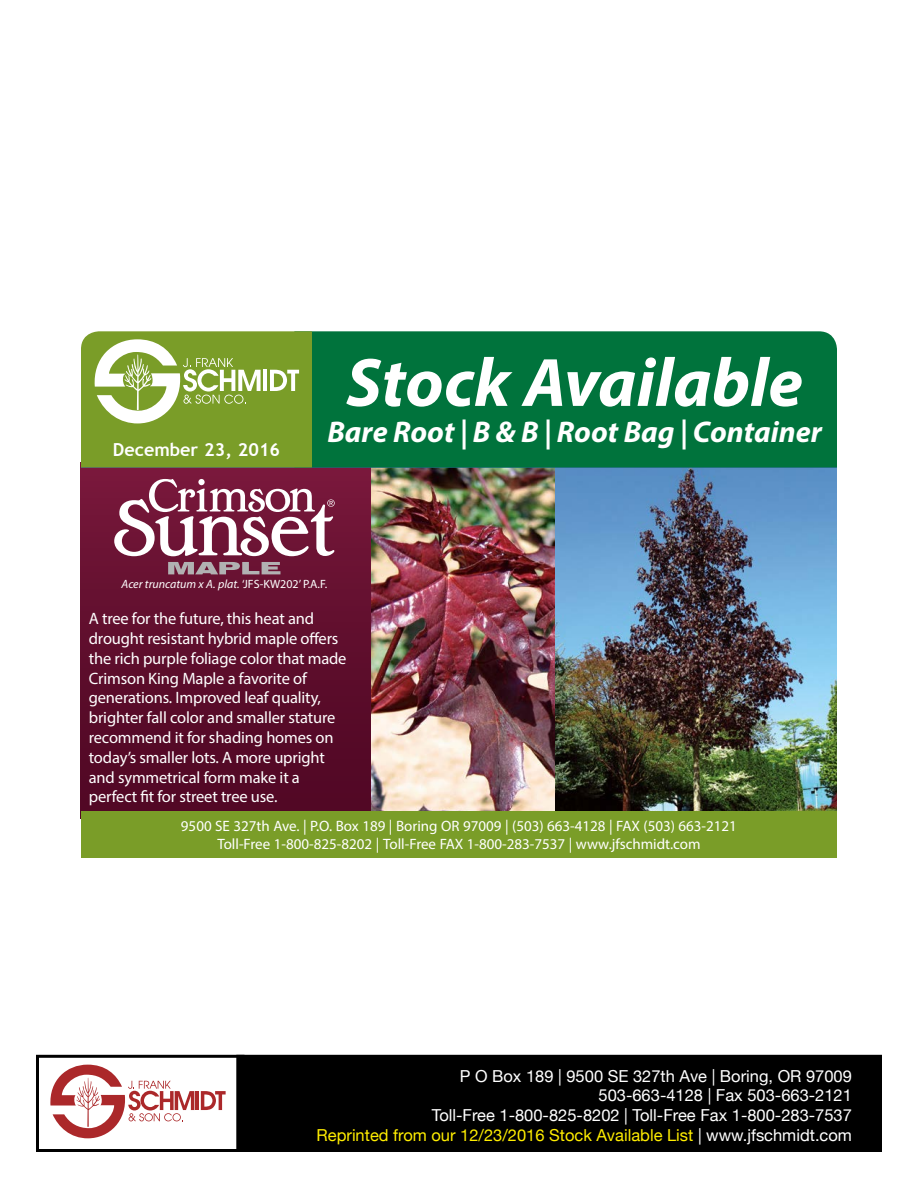
<style>
.page{position:relative;width:918px;height:1188px;background:#fff}
.page>*{position:absolute;margin:0;border:0;box-sizing:border-box;transform-origin:0 0}
.t1{font:italic 700 69px "Myriad Pro";color:#fff}
.t2{font:italic 700 30px "Myriad Pro";color:#fff}
.t3{font:700 18px "Trebuchet MS";color:#fff}
.t4{font:16.5px/19.8px "Myriad Pro";letter-spacing:-.01em;color:#fff}
.t5{font:16.5px/19.8px "Helvetica Neue";color:#fff;text-align:right}
.t6{font:15px/18px "Myriad Pro";color:#fff;text-align:center}
.t7{font:italic 12px "Myriad Pro";color:#fff}
.s1{font-style:normal}
.s2{color:#ffee01}
</style>
<div class="page">
<svg style="left:50px;top:1065px;width:144px;height:73px"></svg>
<hr style="left:196px;top:1091px;width:3px;height:19px;background:#ab282a">
<svg style="left:201px;top:1091px;width:25px;height:19px"></svg>
<div style="left:36px;top:1055px;width:208px;height:97px;border:3px solid #000"></div>
<div style="left:238px;top:1056px;width:642px;height:94px;background:#000"></div>
<div style="left:236px;top:1055px;width:646px;height:97px;border:3px solid #000"></div>
<div style="left:81px;top:463px;width:298px;height:356px;background:linear-gradient(to bottom,#77183b,#4c0622)"></div>
<svg style="left:168px;top:562px;width:112px;height:12px"></svg>
<svg style="left:114px;top:479px;width:221px;height:77px"></svg>
<img style="left:371px;top:468px;width:466px;height:343px">
<hr style="left:81px;top:466px;width:756px;height:2px;background:#2e67a8">
<div style="left:312px;top:331px;width:525px;height:136px;background:#00733c"></div>
<svg style="left:81px;top:331px;width:231px;height:136px;background:#90ad4d"></svg>
<div style="left:81px;top:811px;width:756px;height:47px;background:#7a9d28"></div>
<p class="t3" style="left:113px;top:438px;width:169px">December 23, 2016</p>
<h1 class="t1" style="left:346px;top:338px;width:458px">Stock Available</h1>
<h2 class="t2" style="left:327px;top:412px;width:496px">Bare Root | B &amp; B | Root Bag | Container</h2>
<p class="t7" style="left:122px;top:577px;width:207px">Acer truncatum x A. plat. <span class="s1">‘JFS-KW202’ P.A.F.</span></p>
<p class="t4" style="left:89px;top:609px;width:259px">A tree for the future, this heat and drought resistant hybrid maple offers the rich purple foliage color that made Crimson King Maple a favorite of generations. Improved leaf quality, brighter fall color and smaller stature recommend it for shading homes on today’s smaller lots. A more upright and symmetrical form make it a perfect fit for street tree use.</p>
<p class="t6" style="left:181px;top:817px;width:558px">9500 SE 327th Ave. | P.O. Box 189 | Boring OR 97009 | (503) 663-4128 | FAX (503) 663-2121<br>Toll-Free 1-800-825-8202 | Toll-Free FAX 1-800-283-7537 | www.jfschmidt.com</p>
<p class="t5" style="left:317px;top:1067px;width:537px">P O Box 189 | 9500 SE 327th Ave | Boring, OR 97009<br>503-663-4128 | Fax 503-663-2121<br>Toll-Free 1-800-825-8202 | Toll-Free Fax 1-800-283-7537<br><span class="s2">Reprinted from our 12/23/2016 Stock Available List</span> | www.jfschmidt.com</p>
</div>
